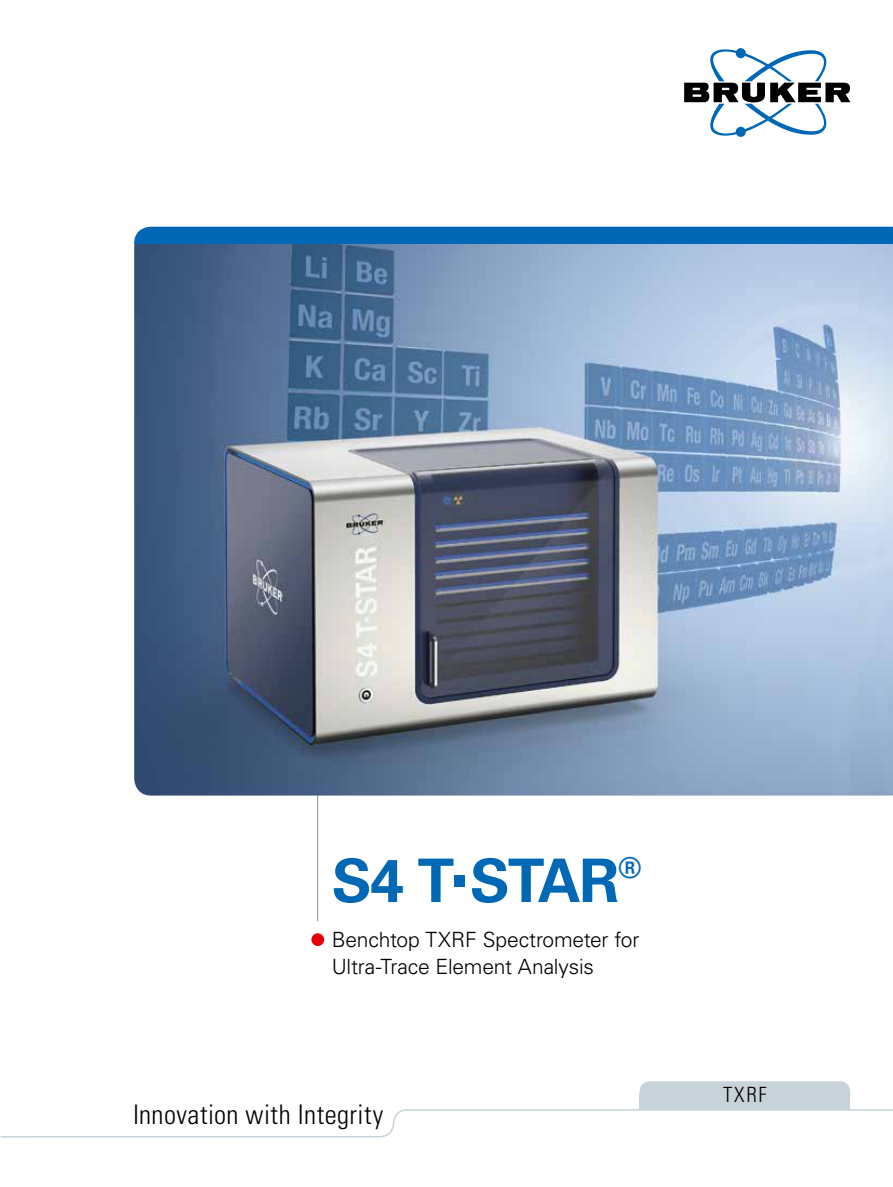
<style>
.page{position:relative;width:893px;height:1187px;background:#fff}
.page>*{position:absolute;margin:0;border:0;box-sizing:border-box;transform-origin:0 0}
.t1{font:700 60px "Univers LT Std";letter-spacing:-.035em;color:#0068b4}
.t2{font:300 condensed 27px "Univers LT Std";letter-spacing:.015em;color:#000}
.t3{font:300 21px/27px "Univers LT Std";letter-spacing:-.01em;color:#000}
.t4{font:300 condensed 21px "Univers LT Std";color:#000}
.s1{font-weight:300;font-size:132px}
</style>
<div class="page">
<hr style="left:317px;top:708px;width:1px;height:213px;background:#83929b">
<img style="left:134px;top:244px;width:759px;height:551px">
<svg style="left:684px;top:48px;width:166px;height:89px"></svg>
<div style="left:311px;top:933px;width:13px;height:12px;background:#e3000b;border-radius:50%"></div>
<div style="left:639px;top:1093px;width:211px;height:16px;background:#c8d3d9"></div>
<div style="left:639px;top:1081px;width:211px;height:24px;background:#c8d3d9;border-radius:11px"></div>
<svg style="left:0;top:1109px;width:893px;height:29px"></svg>
<div style="left:134px;top:227px;width:759px;height:17px;background:#0068b4"></div>
<h1 class="t1" style="left:332px;top:845px;width:311px">S4 T<span class="s1">·</span>STAR<sup>®</sup></h1>
<p class="t3" style="left:332px;top:926px;width:309px">Benchtop TXRF Spectrometer for<br>Ultra-Trace Element Analysis</p>
<p class="t2" style="left:133px;top:1097px;width:252px">Innovation with Integrity</p>
<p class="t4" style="left:723px;top:1082px;width:45px">TXRF</p>
</div>
